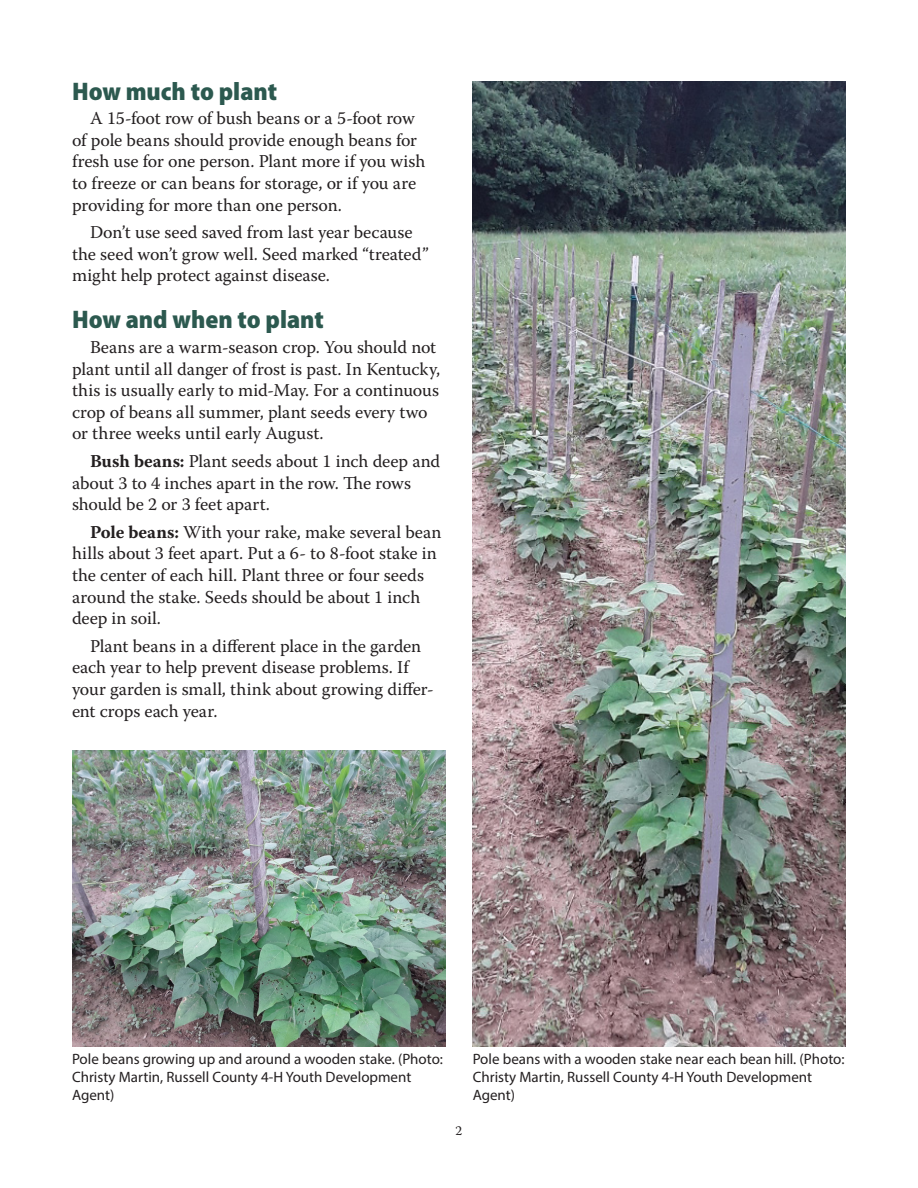
<style>
.page{position:relative;width:918px;height:1188px;background:#fff}
.page>*{position:absolute;margin:0;border:0;box-sizing:border-box;transform-origin:0 0}
._1{font:900 semi-condensed 25.5px "Myriad Pro";color:#2c594f}
.body{font:18px/21.6px "Warnock Pro";color:#231f20}
.caption{font:15px/18px "Myriad Pro";color:#231f20}
.t1{font:13.5px "Warnock Pro";color:#231f20}
.s1{font-weight:700}
</style>
<div class="page">
<img style="left:472px;top:81px;width:374px;height:966px">
<img style="left:72px;top:750px;width:374px;height:297px">
<p class="_1" style="left:72px;top:74px;width:207px">How much to plant</p>
<p class="body" style="left:72px;top:107px;width:355px;text-indent:18px">A 15-foot row of bush beans or a 5-foot row of pole beans should provide enough beans for fresh use for one person. Plant more if you wish to freeze or can beans for storage, or if you are providing for more than one person.</p>
<p class="body" style="left:72px;top:221px;width:358px;text-indent:18px">Don’t use seed saved from last year because the seed won’t grow well. Seed marked “treated” might help protect against disease.</p>
<p class="_1" style="left:72px;top:303px;width:253px">How and when to plant</p>
<p class="body" style="left:72px;top:336px;width:370px;text-indent:18px">Beans are a warm-season crop. You should not plant until all danger of frost is past. In Kentucky, this is usually early to mid-May. For a continuous crop of beans all summer, plant seeds every two or three weeks until early August.</p>
<p class="body" style="left:72px;top:450px;width:370px;text-indent:18px"><span class="s1">Bush beans:</span> Plant seeds about 1 inch deep and about 3 to 4 inches apart in the row. The rows should be 2 or 3 feet apart.</p>
<p class="body" style="left:72px;top:521px;width:371px;text-indent:18px"><span class="s1">Pole beans:</span> With your rake, make several bean hills about 3 feet apart. Put a 6- to 8-foot stake in the center of each hill. Plant three or four seeds around the stake. Seeds should be about 1 inch deep in soil.</p>
<p class="body" style="left:72px;top:635px;width:363px;text-indent:18px">Plant beans in a different place in the garden each year to help prevent disease problems. If your garden is small, think about growing differ&shy;ent crops each year.</p>
<p class="caption" style="left:72px;top:1050px;width:373px">Pole beans growing up and around a wooden stake. (Photo:<br>Christy Martin, Russell County 4-H Youth Development<br>Agent)</p>
<p class="t1" style="left:456px;top:1122px;width:8px">2</p>
<p class="caption" style="left:473px;top:1050px;width:373px">Pole beans with a wooden stake near each bean hill. (Photo:<br>Christy Martin, Russell County 4-H Youth Development<br>Agent)</p>
</div>
